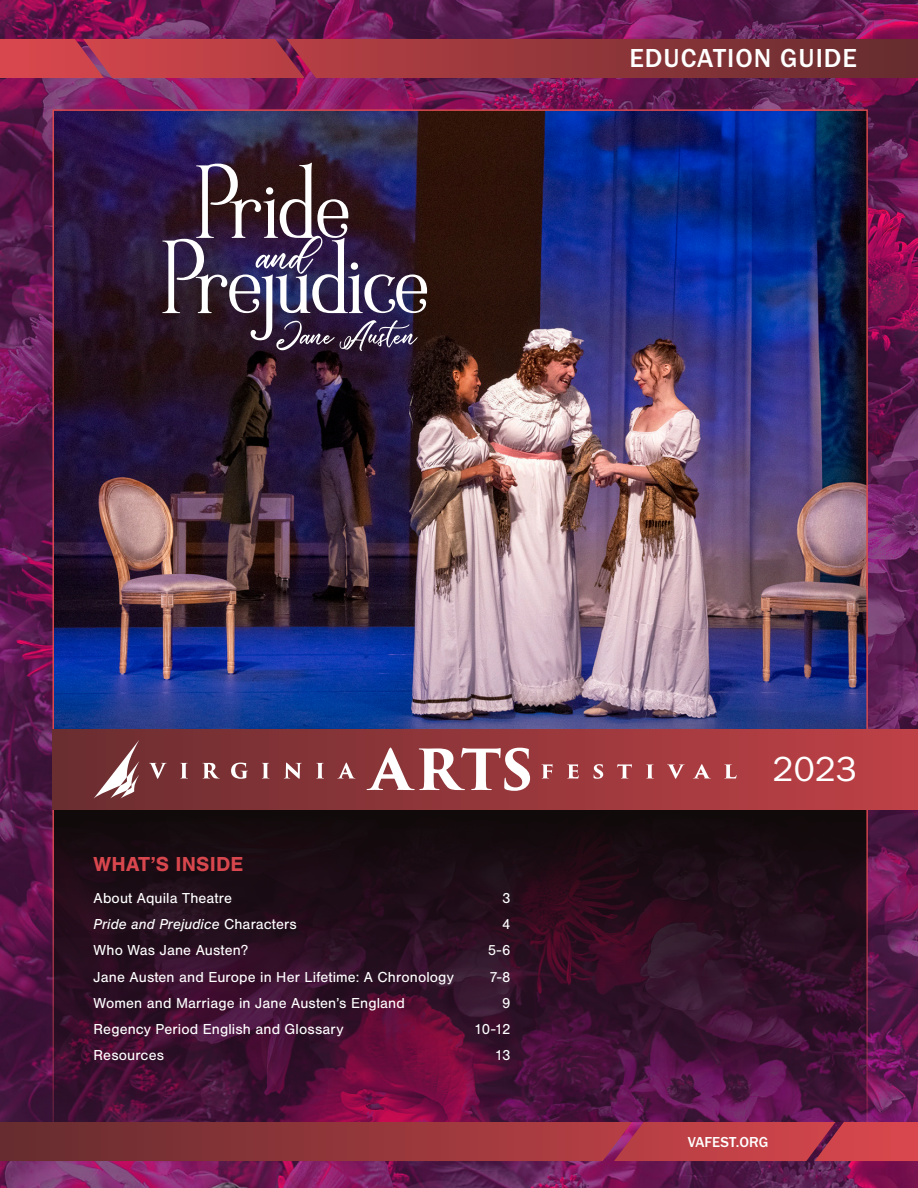
<style>
.page{position:relative;width:918px;height:1188px;background:#fff}
.page>*{position:absolute;margin:0;border:0;box-sizing:border-box;transform-origin:0 0}
.t1{font:36px "Franklin Gothic URW Boo";color:#fff}
.t2{font:500 27px "Franklin Gothic URW";letter-spacing:.035em;color:#fff}
.t3{font:700 21px "Nimbus San";letter-spacing:.005em;color:#d8474d}
.t4{font:15px "Nimbus San";letter-spacing:.01em;color:#fff}
.t5{font:italic 15px "Nimbus San";letter-spacing:.005em;color:#fff}
.t6{font:500 15px "Franklin Gothic URW";letter-spacing:.005em;color:#fff}
.s1{font-style:normal}
</style>
<div class="page">
<img style="left:0;top:0;width:918px;height:1122px">
<svg style="left:55px;top:810px;width:810px;height:312px;background:#330f27"></svg>
<img style="left:55px;top:112px;width:810px;height:617px">
<img style="left:0;top:1161px;width:918px;height:27px">
<div style="left:52px;top:729px;width:866px;height:81px;background:linear-gradient(to right,#6a2d30,#be4146)"></div>
<svg style="left:149px;top:748px;width:588px;height:43px;background:#a15558"></svg>
<svg style="left:94px;top:740px;width:45px;height:59px"></svg>
<svg style="left:0;top:1122px;width:918px;height:39px;background:#9e393e"></svg>
<svg style="left:0;top:39px;width:918px;height:39px;background:#9e393e"></svg>
<svg style="left:162px;top:163px;width:265px;height:188px;background:#4e3f55"></svg>
<p class="t2" style="left:629px;top:42px;width:229px">EDUCATION GUIDE</p>
<p class="t3" style="left:94px;top:853px;width:151px">WHAT’S INSIDE</p>
<p class="t4" style="left:94px;top:890px;width:140px">About Aquila Theatre</p>
<p class="t4" style="left:502px;top:890px;width:10px">3</p>
<p class="t5" style="left:94px;top:916px;width:205px">Pride and Prejudice <span class="s1">Characters</span></p>
<p class="t4" style="left:502px;top:916px;width:10px">4</p>
<p class="t4" style="left:94px;top:942px;width:156px">Who Was Jane Austen?</p>
<p class="t4" style="left:488px;top:942px;width:24px">5-6</p>
<p class="t4" style="left:94px;top:968px;width:362px">Jane Austen and Europe in Her Lifetime: A Chronology</p>
<p class="t4" style="left:489px;top:968px;width:23px">7-8</p>
<p class="t4" style="left:94px;top:995px;width:313px">Women and Marriage in Jane Austen’s England</p>
<p class="t4" style="left:502px;top:995px;width:10px">9</p>
<p class="t4" style="left:94px;top:1021px;width:252px">Regency Period English and Glossary</p>
<p class="t4" style="left:474px;top:1021px;width:38px">10-12</p>
<p class="t4" style="left:94px;top:1047px;width:72px">Resources</p>
<p class="t4" style="left:495px;top:1047px;width:17px">13</p>
<p class="t1" style="left:773px;top:747px;width:86px">2023</p>
<p class="t6" style="left:688px;top:1132px;width:82px">VAFEST.ORG</p>
</div>
